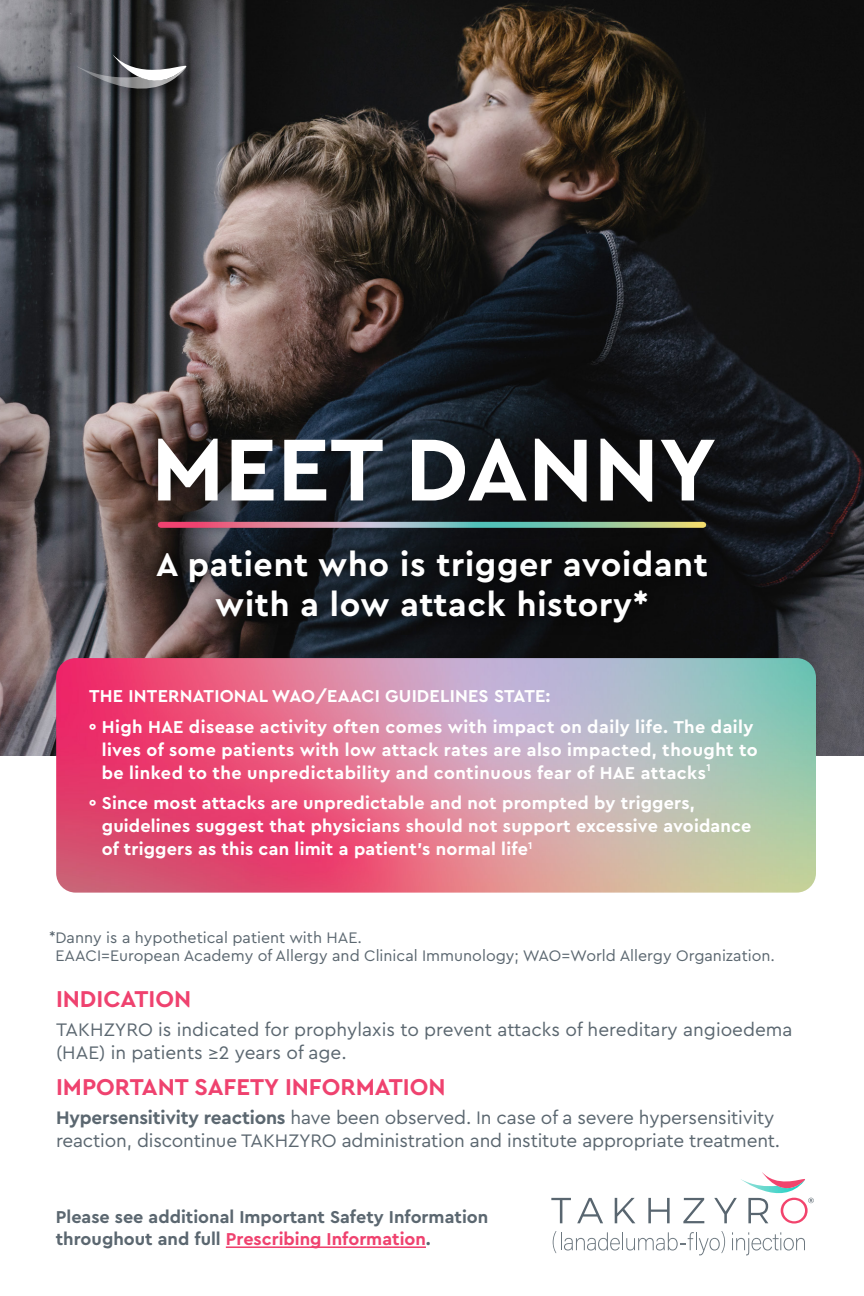
<style>
.page{position:relative;width:864px;height:1296px;background:#fff}
.page>*{position:absolute;margin:0;border:0;box-sizing:border-box;transform-origin:0 0}
.t1{font:700 92px "Cera Pro";color:#fff}
.t2{font:700 34px/40px "Cera Pro";letter-spacing:.02em;color:#fff;text-align:center}
.t3{font:700 24px "Cera Pro";color:#ef426f}
.t4{font:19px/23px "Cera Pro";letter-spacing:-.01em;color:#5b6770}
.t5{font:700 18px/23px "Cera Pro";letter-spacing:.01em;color:#fff}
.t6{font:700 18px/22px "Cera Pro";color:#5b6770}
.t7{font:16px/18px "Cera Pro";color:#5b6770}
.s1{font-weight:700}
.s2{color:#ef426f}
</style>
<div class="page">
<img style="left:0;top:0;width:864px;height:756px">
<img style="left:56px;top:658px;width:760px;height:235px">
<div style="left:77px;top:52px;width:126px;height:54px;background:#000;opacity:.53"></div>
<svg style="left:76px;top:54px;width:110px;height:36px;background:#6c6e72"></svg>
<svg style="left:551px;top:1198px;width:20px;height:25px"></svg>
<svg style="left:577px;top:1198px;width:26px;height:25px"></svg>
<svg style="left:615px;top:1198px;width:20px;height:25px"></svg>
<svg style="left:648px;top:1198px;width:22px;height:25px"></svg>
<svg style="left:683px;top:1198px;width:21px;height:25px"></svg>
<svg style="left:553px;top:1231px;width:172px;height:24px"></svg>
<svg style="left:732px;top:1232px;width:73px;height:23px"></svg>
<svg style="left:714px;top:1172px;width:100px;height:52px"></svg>
<hr style="left:226px;top:1246px;width:200px;height:2px;background:#ef426f">
<svg style="left:140px;top:550px;width:585px;height:91px;background:#171619"></svg>
<div style="left:109px;top:391px;width:648px;height:159px;background:#000;opacity:.25"></div>
<svg style="left:161px;top:522px;width:542px;height:6px;background:#aca7a2"></svg>
<h1 class="t1" style="left:151px;top:408px;width:567px">MEET DANNY</h1>
<h2 class="t2" style="left:156px;top:544px;width:553px">A patient who is trigger avoidant with a low attack history*</h2>
<p class="t5" style="left:89px;top:679px;width:666px;line-height:31.2px">THE INTERNATIONAL WAO/EAACI GUIDELINES STATE:<br>º High HAE disease activity often comes with impact on daily life. The daily</p>
<p class="t5" style="left:102px;top:738px;width:658px">lives of some patients with low attack rates are also impacted, thought to be linked to the unpredictability and continuous fear of HAE attacks<sup>1</sup></p>
<p class="t5" style="left:102px;top:791px;width:651px;text-indent:-13px">º Since most attacks are unpredictable and not prompted by triggers, guidelines suggest that physicians should not support excessive avoidance of triggers as this can limit a patient’s normal life<sup>1</sup></p>
<p class="t7" style="left:56px;top:928px;width:721px;text-indent:-7px">*Danny is a hypothetical patient with HAE.<br>EAACI=European Academy of Allergy and Clinical Immunology; WAO=World Allergy Organization.</p>
<h3 class="t3" style="left:56px;top:983px;width:137px">INDICATION</h3>
<p class="t4" style="left:56px;top:1017px;width:738px">TAKHZYRO is indicated for prophylaxis to prevent attacks of hereditary angioedema (HAE) in patients ≥2 years of age.</p>
<h3 class="t3" style="left:56px;top:1071px;width:391px">IMPORTANT SAFETY INFORMATION</h3>
<p class="t4" style="left:56px;top:1106px;width:726px"><span class="s1">Hypersensitivity reactions</span> have been observed. In case of a severe hypersensitivity reaction, discontinue TAKHZYRO administration and institute appropriate treatment.</p>
<p class="t6" style="left:56px;top:1206px;width:434px">Please see additional Important Safety Information throughout and full <span class="s2">Prescribing Information</span>.</p>
</div>
